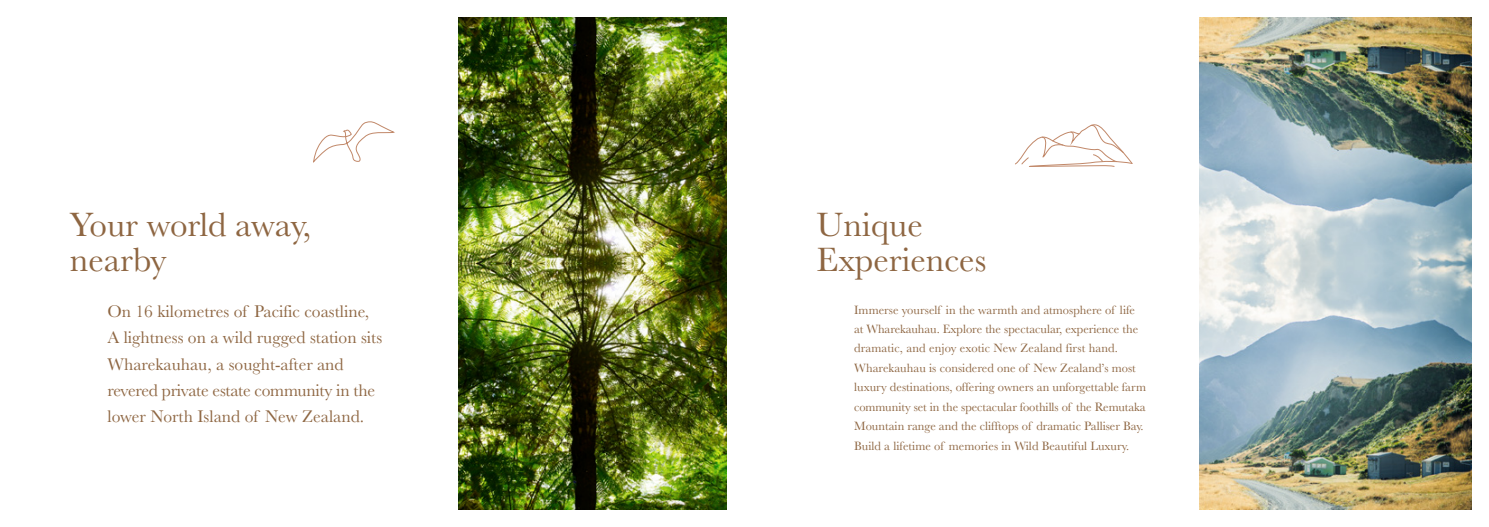
<style>
.page{position:relative;width:1489px;height:527px;background:#fff}
.page>*{position:absolute;margin:0;border:0;box-sizing:border-box;transform-origin:0 0}
.t1{font:35px/35px "Baskerville";color:#8e6642}
.t2{font:17.5px/26.2px "Baskerville";color:#8e6642}
.t3{font:12.5px/19.4px "Baskerville";color:#8e6642}
</style>
<div class="page">
<svg style="left:313px;top:121px;width:81px;height:42px"></svg>
<img style="left:458px;top:18px;width:269px;height:490px">
<img style="left:1199px;top:18px;width:271px;height:490px">
<svg style="left:1015px;top:124px;width:118px;height:43px"></svg>
<h1 class="t1" style="left:70px;top:208px;width:243px">Your world away, nearby</h1>
<h2 class="t2" style="left:107px;top:298px;width:276px">On 16 kilometres of Pacific coastline, A lightness on a wild rugged station sits Wharekauhau, a sought-after and revered private estate community in the lower North Island of New Zealand.</h2>
<h1 class="t1" style="left:816px;top:208px;width:171px">Unique<br>Experiences</h1>
<p class="t3" style="left:854px;top:300px;width:293px">Immerse yourself in the warmth and atmosphere of life at Wharekauhau. Explore the spectacular, experience the dramatic, and enjoy exotic New Zealand first hand.<br>Wharekauhau is considered one of New Zealand’s most luxury destinations, offering owners an unforgettable farm community set in the spectacular foothills of the Remutaka Mountain range and the clifftops of dramatic Palliser Bay.<br>Build a lifetime of memories in Wild Beautiful Luxury.</p>
</div>
